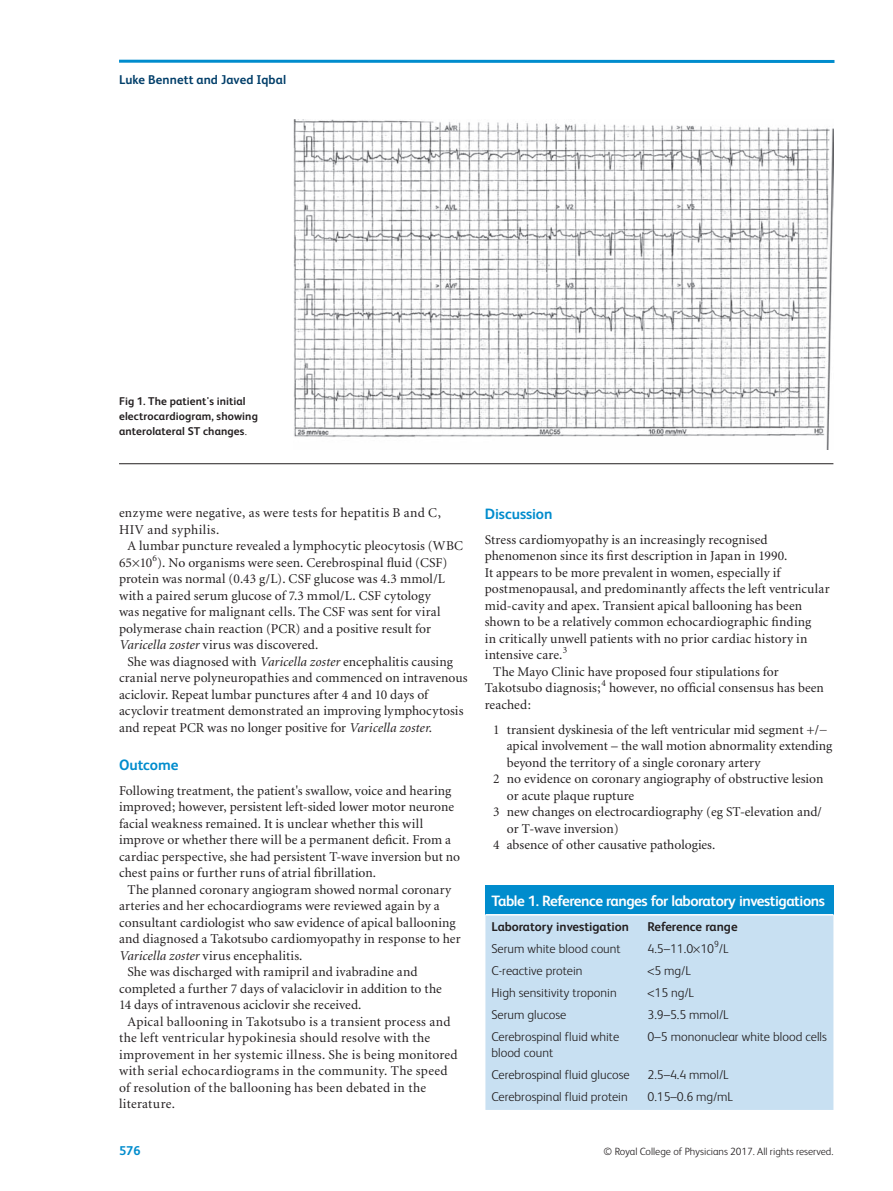
<style>
.page{position:relative;width:893px;height:1191px;background:#fff}
.page>*{position:absolute;margin:0;border:0;box-sizing:border-box;transform-origin:0 0}
.t1{font:700 15px "FS Albert";letter-spacing:-.03em;color:#fff}
.t2{font:700 15px "FS Albert";letter-spacing:-.005em;color:#008ccd}
.t3{font:13.5px/16.5px "Minion";letter-spacing:.005em;color:#231f20}
.t4{font:13.5px "Minion";letter-spacing:.025em;color:#231f20}
.t5{font:300 12.75px/16.5px "FS Albert";color:#231f20}
.t6{font:700 12.75px "FS Albert";color:#231f20}
.t7{font:700 12.75px "FS Albert";letter-spacing:.005em;color:#003e69}
.t8{font:700 12.75px "FS Albert";color:#008ccd}
.t9{font:700 11.25px/14.7px "FS Albert";letter-spacing:.01em;color:#231f20}
.t10{font:300 10.5px "FS Albert";color:#231f20}
.s1{font-weight:300}
.s2{font-style:italic}
</style>
<div class="page">
<hr style="left:119px;top:60px;width:715px;height:3px;background:#008ccd">
<hr style="left:119px;top:463px;width:714px;height:1px;background:#231f20">
<img style="left:293px;top:119px;width:540px;height:330px">
<div style="left:485px;top:885px;width:348px;height:29px;background:#008ccd"></div>
<div style="left:485px;top:915px;width:348px;height:195px;background:#c8e0f2"></div>
<svg style="left:693px;top:946px;width:7px;height:6px"></svg>
<svg style="left:648px;top:968px;width:6px;height:6px"></svg>
<svg style="left:648px;top:990px;width:6px;height:6px"></svg>
<p class="t7" style="left:119px;top:74px;width:169px">Luke Bennett and Javed Iqbal</p>
<p class="t9" style="left:119px;top:395px;width:140px">Fig 1. The patient's initial electrocardiogram, showing anterolateral ST changes<span class="s1">.</span></p>
<p class="t3" style="left:119px;top:506px;width:323px">enzyme were negative, as were tests for hepatitis B and C,<br>HIV and syphilis.</p>
<p class="t3" style="left:119px;top:539px;width:345px;text-indent:9px">A lumbar puncture revealed a lymphocytic pleocytosis (WBC 65×10 <sup>6</sup>). No organisms were seen. Cerebrospinal fluid (CSF) protein was normal (0.43 g/L ). CSF glucose was 4.3 mmol/L with a paired serum glucose of 7.3 mmol/L. CSF cytology<br>was negative for malignant cells. The CSF was sent for viral polymerase chain reaction (PCR) and a positive result for <span class="s2">Varicella zoster</span> virus was discovered.</p>
<p class="t3" style="left:119px;top:654px;width:350px;text-indent:9px">She was diagnosed with <span class="s2">Varicella zoster</span> encephalitis causing cranial nerve polyneuropathies and commenced on intravenous aciclovir. Repeat lumbar punctures after 4 and 10 days of acyclovir treatment demonstrated an improving lymphocytosis and repeat PCR was no longer positive for <span class="s2">Varicella zoster</span> .</p>
<p class="t2" style="left:119px;top:758px;width:61px">Outcome</p>
<p class="t3" style="left:119px;top:783px;width:343px">Following treatment, the patient's swallow, voice and hearing improved; however, persistent left-sided lower motor neurone facial weakness remained. It is unclear whether this will improve or whether there will be a permanent deficit. From a cardiac perspective, she had persistent T-wave inversion but no chest pains or further runs of atrial fibrillation.</p>
<p class="t3" style="left:128px;top:882px;width:325px">The planned coronary angiogram showed normal coronary</p>
<p class="t3" style="left:119px;top:899px;width:322px">arteries and her echocardiograms were reviewed again by a</p>
<p class="t3" style="left:119px;top:915px;width:338px">consultant cardiologist who saw evidence of apical ballooning</p>
<p class="t3" style="left:119px;top:932px;width:343px">and diagnosed a Takotsubo cardiomyopathy in response to her</p>
<p class="t3" style="left:119px;top:948px;width:185px"><span class="s2">Varicella zoster</span> virus encephalitis.</p>
<p class="t3" style="left:128px;top:964px;width:291px">She was discharged with ramipril and ivabradine and</p>
<p class="t3" style="left:119px;top:981px;width:324px">completed a further 7 days of valaciclovir in addition to the</p>
<p class="t3" style="left:119px;top:997px;width:244px">14 days of intravenous aciclovir she received.</p>
<p class="t3" style="left:128px;top:1014px;width:324px">Apical ballooning in Takotsubo is a transient process and</p>
<p class="t3" style="left:119px;top:1030px;width:313px">the left ventricular hypokinesia should resolve with the</p>
<p class="t3" style="left:119px;top:1047px;width:340px">improvement in her systemic illness. She is being monitored</p>
<p class="t4" style="left:119px;top:1065px;width:330px">with serial echocardiograms in the community. The speed</p>
<p class="t3" style="left:119px;top:1080px;width:309px">of resolution of the ballooning has been debated in the</p>
<p class="t3" style="left:119px;top:1096px;width:57px">literature.</p>
<p class="t2" style="left:485px;top:507px;width:69px">Discussion</p>
<p class="t3" style="left:485px;top:532px;width:284px">Stress cardiomyopathy is an increasingly recognised</p>
<p class="t3" style="left:485px;top:549px;width:304px">phenomenon since its first description in Japan in 1990.</p>
<p class="t3" style="left:485px;top:565px;width:297px">It appears to be more prevalent in women, especially if</p>
<p class="t3" style="left:485px;top:582px;width:346px">postmenopausal, and predominantly affects the left ventricular</p>
<p class="t3" style="left:485px;top:598px;width:319px">mid-cavity and apex. Transient apical ballooning has been</p>
<p class="t3" style="left:485px;top:615px;width:328px">shown to be a relatively common echocardiographic finding</p>
<p class="t3" style="left:485px;top:631px;width:324px">in critically unwell patients with no prior cardiac history in</p>
<p class="t3" style="left:485px;top:648px;width:84px">intensive care. <sup>3</sup></p>
<p class="t3" style="left:493px;top:664px;width:287px">The Mayo Clinic have proposed four stipulations for</p>
<p class="t3" style="left:485px;top:681px;width:341px">Takotsubo diagnosis ;<sup>4</sup> however, no official consensus has been</p>
<p class="t3" style="left:485px;top:697px;width:48px">reached:</p>
<p class="t3" style="left:493px;top:722px;width:336px">1 transient dyskinesia of the left ventricular mid segment +/−</p>
<p class="t3" style="left:507px;top:739px;width:327px">apical involvement – the wall motion abnormality extending</p>
<p class="t3" style="left:507px;top:755px;width:255px">beyond the territory of a single coronary artery</p>
<p class="t3" style="left:493px;top:772px;width:332px">2 no evidence on coronary angiography of obstructive lesion</p>
<p class="t3" style="left:507px;top:788px;width:129px">or acute plaque rupture</p>
<p class="t3" style="left:493px;top:805px;width:330px">3 new changes on electrocardiography (eg ST-elevation and/</p>
<p class="t3" style="left:507px;top:821px;width:113px">or T-wave inversion)</p>
<p class="t3" style="left:493px;top:838px;width:224px">4 absence of other causative pathologies.</p>
<p class="t1" style="left:491px;top:894px;width:335px">Table 1. Reference ranges for laboratory investigations</p>
<p class="t6" style="left:491px;top:921px;width:139px">Laboratory investigation</p>
<p class="t6" style="left:647px;top:921px;width:92px">Reference range</p>
<p class="t5" style="left:491px;top:941px;width:131px">Serum white blood count</p>
<p class="t5" style="left:647px;top:941px;width:83px">4.5–11.0 10 <sup>9</sup> /L</p>
<p class="t5" style="left:491px;top:963px;width:93px">C-reactive protein</p>
<p class="t5" style="left:654px;top:963px;width:38px">5 mg/L</p>
<p class="t5" style="left:491px;top:985px;width:127px">High sensitivity troponin</p>
<p class="t5" style="left:654px;top:985px;width:41px">15 ng/L</p>
<p class="t5" style="left:491px;top:1007px;width:76px">Serum glucose</p>
<p class="t5" style="left:647px;top:1007px;width:83px">3.9–5.5 mmol/L</p>
<p class="t5" style="left:491px;top:1029px;width:129px">Cerebrospinal fluid white blood count</p>
<p class="t5" style="left:647px;top:1029px;width:181px">0–5 mononuclear white blood cells</p>
<p class="t5" style="left:491px;top:1067px;width:140px">Cerebrospinal fluid glucose</p>
<p class="t5" style="left:647px;top:1067px;width:83px">2.5–4.4 mmol/L</p>
<p class="t5" style="left:491px;top:1089px;width:138px">Cerebrospinal fluid protein</p>
<p class="t5" style="left:647px;top:1089px;width:87px">0.15–0.6 mg/mL</p>
<p class="t8" style="left:119px;top:1145px;width:23px">576</p>
<p class="t10" style="left:604px;top:1147px;width:231px">© Royal College of Physicians 2017. All rights reserved.</p>
</div>
